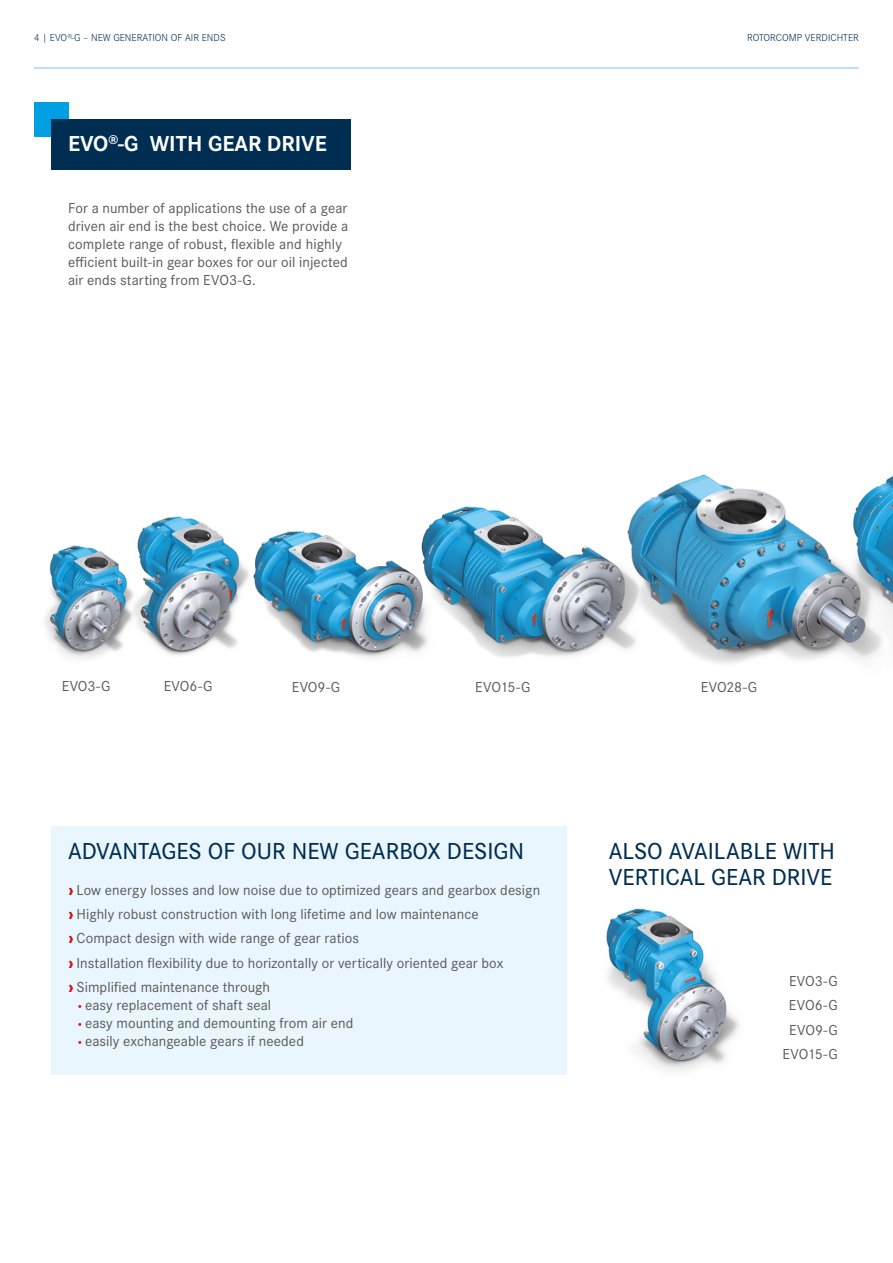
<style>
.page{position:relative;width:893px;height:1263px;background:#fff}
.page>*{position:absolute;margin:0;border:0;box-sizing:border-box;transform-origin:0 0}
.Headline_Kapitel__1{font:500 24px/25.5px "Corporate S";color:#002e53}
.Headline_Kapitel__4m{font:500 24px "Corporate S";color:#002e53}
.Head_Folgeseiten{font:700 22.5px "Corporate S";color:#fff}
.Copy__1_5mm_danach{font:15px/18px "Corporate S";letter-spacing:.005em;color:#575756}
.Kopfzeile_Pagina{font:300 10.5px "Corporate S";color:#002e53}
.s1{font-weight:800;color:#d51317}
.s2{font-size:10.5px;color:#d51317}
</style>
<div class="page">
<hr style="left:34px;top:67px;width:825px;height:2px;background:#a1daf8">
<div style="left:34px;top:102px;width:34px;height:34px;background:#009fe3"></div>
<div style="left:51px;top:119px;width:300px;height:50px;background:#002e53"></div>
<div style="left:51px;top:826px;width:516px;height:249px;background:#eaf6fe"></div>
<img style="left:453px;top:506px;width:143px;height:151px">
<img style="left:152px;top:516px;width:75px;height:140px">
<img style="left:44px;top:523px;width:124px;height:136px">
<img style="left:596px;top:474px;width:297px;height:190px">
<img style="left:227px;top:511px;width:226px;height:147px">
<img style="left:606px;top:908px;width:133px;height:164px">
<p class="Kopfzeile_Pagina" style="left:34px;top:31px;width:193px">4 | EVO<sup>®</sup>-G – NEW GENERATION OF AIR ENDS</p>
<p class="Kopfzeile_Pagina" style="left:747px;top:31px;width:113px">ROTORCOMP VERDICHTER</p>
<p class="Head_Folgeseiten" style="left:68px;top:128px;width:260px">EVO<sup>®</sup>-G WITH GEAR DRIVE</p>
<p class="Copy__1_5mm_danach" style="left:68px;top:199px;width:282px">For a number of applications the use of a gear driven air end is the best choice. We provide a complete range of robust, flexible and highly efficient built-in gear boxes for our oil injected air ends starting from EVO3-G.</p>
<p class="Copy__1_5mm_danach" style="left:62px;top:677px;width:50px">EVO3-G</p>
<p class="Copy__1_5mm_danach" style="left:164px;top:677px;width:50px">EVO6-G</p>
<p class="Copy__1_5mm_danach" style="left:292px;top:677px;width:50px">EVO9-G</p>
<p class="Copy__1_5mm_danach" style="left:475px;top:677px;width:57px">EVO15-G</p>
<p class="Copy__1_5mm_danach" style="left:701px;top:677px;width:58px">EVO28-G</p>
<p class="Headline_Kapitel__4m" style="left:68px;top:836px;width:458px">ADVANTAGES OF OUR NEW GEARBOX DESIGN</p>
<p class="Copy__1_5mm_danach" style="left:68px;top:880px;width:474px"><span class="s1">›</span> Low energy losses and low noise due to optimized gears and gearbox design</p>
<p class="Copy__1_5mm_danach" style="left:68px;top:904px;width:412px"><span class="s1">›</span> Highly robust construction with long lifetime and low maintenance</p>
<p class="Copy__1_5mm_danach" style="left:68px;top:929px;width:292px"><span class="s1">›</span> Compact design with wide range of gear ratios</p>
<p class="Copy__1_5mm_danach" style="left:68px;top:953px;width:437px"><span class="s1">›</span> Installation flexibility due to horizontally or vertically oriented gear box</p>
<p class="Copy__1_5mm_danach" style="left:68px;top:977px;width:204px"><span class="s1">›</span> Simplified maintenance through</p>
<p class="Copy__1_5mm_danach" style="left:77px;top:995px;width:196px"><span class="s2">•</span>easy replacement of shaft seal</p>
<p class="Copy__1_5mm_danach" style="left:77px;top:1013px;width:279px"><span class="s2">•</span>easy mounting and demounting from air end</p>
<p class="Copy__1_5mm_danach" style="left:77px;top:1031px;width:229px"><span class="s2">•</span>easily exchangeable gears if needed</p>
<p class="Headline_Kapitel__1" style="left:609px;top:838px;width:228px">ALSO AVAILABLE WITH<br>VERTICAL GEAR DRIVE</p>
<p class="Copy__1_5mm_danach" style="left:789px;top:971px;width:50px">EVO3-G</p>
<p class="Copy__1_5mm_danach" style="left:789px;top:996px;width:50px">EVO6-G</p>
<p class="Copy__1_5mm_danach" style="left:789px;top:1020px;width:50px">EVO9-G</p>
<p class="Copy__1_5mm_danach" style="left:782px;top:1044px;width:57px">EVO15-G</p>
</div>
